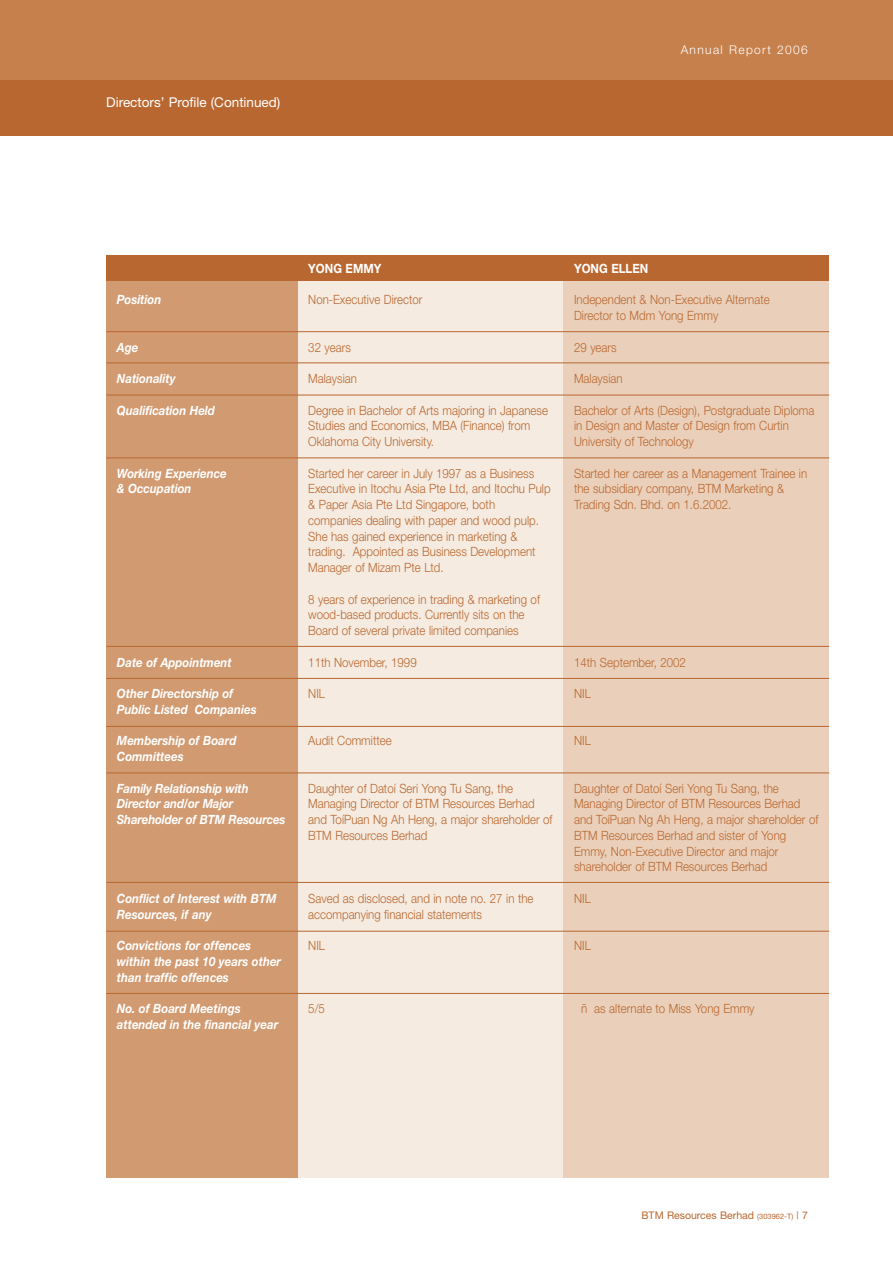
<style>
.page{position:relative;width:893px;height:1263px;background:#fff}
.page>*{position:absolute;margin:0;border:0;box-sizing:border-box;transform-origin:0 0}
.t1{font:13.5px "Helvetica Neue";color:#fff}
.t2{font:300 12.75px/15.8px "Helvetica Neue";color:#b96730;scale:.9 1}
.t3{font:italic 700 12.75px/15.8px "Helvetica Neue";color:#fff;scale:.9 1}
.t4{font:700 12.75px "Helvetica Neue";color:#fff;scale:.9 1}
.t5{font:300 12px "Helvetica Neue";letter-spacing:.11em;color:#fff}
.t6{font:10.5px "Helvetica Neue";color:#b96730}
.s1{font-size:7.5px}
</style>
<div class="page">
<div style="left:0;top:0;width:893px;height:81px;background:#c5804c"></div>
<div style="left:0;top:81px;width:893px;height:55px;background:#b96730"></div>
<div style="left:106px;top:255px;width:192px;height:923px;background:#d19a71"></div>
<div style="left:298px;top:255px;width:265px;height:923px;background:#f5ebe0"></div>
<div style="left:563px;top:255px;width:266px;height:923px;background:#ead0ba"></div>
<div style="left:106px;top:255px;width:723px;height:26px;background:#b96730"></div>
<hr style="left:106px;top:331px;width:723px;height:1px;background:#b96730">
<hr style="left:106px;top:362px;width:723px;height:1px;background:#b96730">
<hr style="left:106px;top:395px;width:723px;height:1px;background:#b96730">
<hr style="left:106px;top:457px;width:723px;height:1px;background:#b96730">
<hr style="left:106px;top:646px;width:723px;height:1px;background:#b96730">
<hr style="left:106px;top:678px;width:723px;height:1px;background:#b96730">
<hr style="left:106px;top:726px;width:723px;height:1px;background:#b96730">
<hr style="left:106px;top:772px;width:723px;height:1px;background:#b96730">
<hr style="left:106px;top:882px;width:723px;height:1px;background:#b96730">
<hr style="left:106px;top:931px;width:723px;height:1px;background:#b96730">
<hr style="left:106px;top:993px;width:723px;height:1px;background:#b96730">
<p class="t1" style="left:106px;top:98px;width:176px">Directors’ Profile (Continued)</p>
<p class="t5" style="left:681px;top:43px;width:129px">Annual Report 2006</p>
<p class="t3" style="left:117px;top:293px;width:51px">Position</p>
<p class="t3" style="left:117px;top:340px;width:25px">Age</p>
<p class="t3" style="left:117px;top:372px;width:67px">Nationality</p>
<p class="t3" style="left:117px;top:403px;width:110px">Qualification Held</p>
<p class="t3" style="left:117px;top:466px;width:123px">Working Experience &amp; Occupation</p>
<p class="t3" style="left:117px;top:655px;width:129px">Date of Appointment</p>
<p class="t3" style="left:117px;top:687px;width:157px">Other Directorship of<br>Public Listed Companies</p>
<p class="t3" style="left:117px;top:734px;width:134px">Membership of Board<br>Committees</p>
<p class="t3" style="left:117px;top:781px;width:189px">Family Relationship with<br>Director and/or Major<br>Shareholder of BTM Resources</p>
<p class="t3" style="left:117px;top:891px;width:179px">Conflict of Interest with BTM<br>Resources, if any</p>
<p class="t3" style="left:117px;top:939px;width:184px">Convictions for offences within the past 10 years other than traffic offences</p>
<p class="t3" style="left:117px;top:1002px;width:181px">No. of Board Meetings attended in the financial year</p>
<p class="t4" style="left:308px;top:264px;width:83px">YONG EMMY</p>
<p class="t2" style="left:308px;top:292px;width:128px">Non-Executive Director</p>
<p class="t2" style="left:308px;top:339px;width:49px">32 years</p>
<p class="t2" style="left:308px;top:370px;width:56px">Malaysian</p>
<p class="t2" style="left:308px;top:402px;width:268px">Degree in Bachelor of Arts majoring in Japanese<br>Studies and Economics, MBA (Finance) from<br>Oklahoma City University.</p>
<p class="t2" style="left:308px;top:465px;width:271px">Started her career in July 1997 as a Business Executive in Itochu Asia Pte Ltd, and Itochu Pulp &amp; Paper Asia Pte Ltd Singapore, both companies dealing with paper and wood pulp.<br>She has gained experience in marketing &amp; trading. Appointed as Business Development Manager of Mizam Pte Ltd.</p>
<p class="t2" style="left:308px;top:591px;width:259px">8 years of experience in trading &amp; marketing of wood-based products. Currently sits on the<br>Board of several private limited companies</p>
<p class="t2" style="left:308px;top:654px;width:122px">11th November, 1999</p>
<p class="t2" style="left:308px;top:685px;width:20px">NIL</p>
<p class="t2" style="left:308px;top:733px;width:94px">Audit Committee</p>
<p class="t2" style="left:308px;top:780px;width:273px">Daughter of Datoí Seri Yong Tu Sang, the Managing Director of BTM Resources Berhad and ToíPuan Ng Ah Heng, a major shareholder of BTM Resources Berhad</p>
<p class="t2" style="left:308px;top:890px;width:252px">Saved as disclosed, and in note no. 27 in the accompanying financial statements</p>
<p class="t2" style="left:308px;top:937px;width:20px">NIL</p>
<p class="t4" style="left:574px;top:264px;width:84px">YONG ELLEN</p>
<p class="t2" style="left:574px;top:292px;width:219px">Independent &amp; Non-Executive Alternate<br>Director to Mdm Yong Emmy</p>
<p class="t2" style="left:574px;top:339px;width:49px">29 years</p>
<p class="t2" style="left:574px;top:370px;width:56px">Malaysian</p>
<p class="t2" style="left:574px;top:402px;width:268px">Bachelor of Arts (Design), Postgraduate Diploma in Design and Master of Design from Curtin<br>University of Technology</p>
<p class="t2" style="left:574px;top:465px;width:261px">Started her career as a Management Trainee in the subsidiary company, BTM Marketing &amp;<br>Trading Sdn. Bhd. on 1.6.2002.</p>
<p class="t2" style="left:574px;top:654px;width:126px">14th September, 2002</p>
<p class="t2" style="left:574px;top:685px;width:20px">NIL</p>
<p class="t2" style="left:574px;top:733px;width:20px">NIL</p>
<p class="t2" style="left:574px;top:780px;width:273px">Daughter of Datoí Seri Yong Tu Sang, the Managing Director of BTM Resources Berhad and ToíPuan Ng Ah Heng, a major shareholder of BTM Resources Berhad and sister of Yong Emmy, Non-Executive Director and major shareholder of BTM Resources Berhad</p>
<p class="t2" style="left:574px;top:890px;width:20px">NIL</p>
<p class="t2" style="left:574px;top:937px;width:20px">NIL</p>
<p class="t2" style="left:308px;top:1000px;width:20px">5/5</p>
<p class="t2" style="left:581px;top:1000px;width:194px">ñ as alternate to Miss Yong Emmy</p>
<p class="t6" style="left:641px;top:1212px;width:168px">BTM Resources Berhad <span class="s1">(303962-T)</span> | 7</p>
</div>
